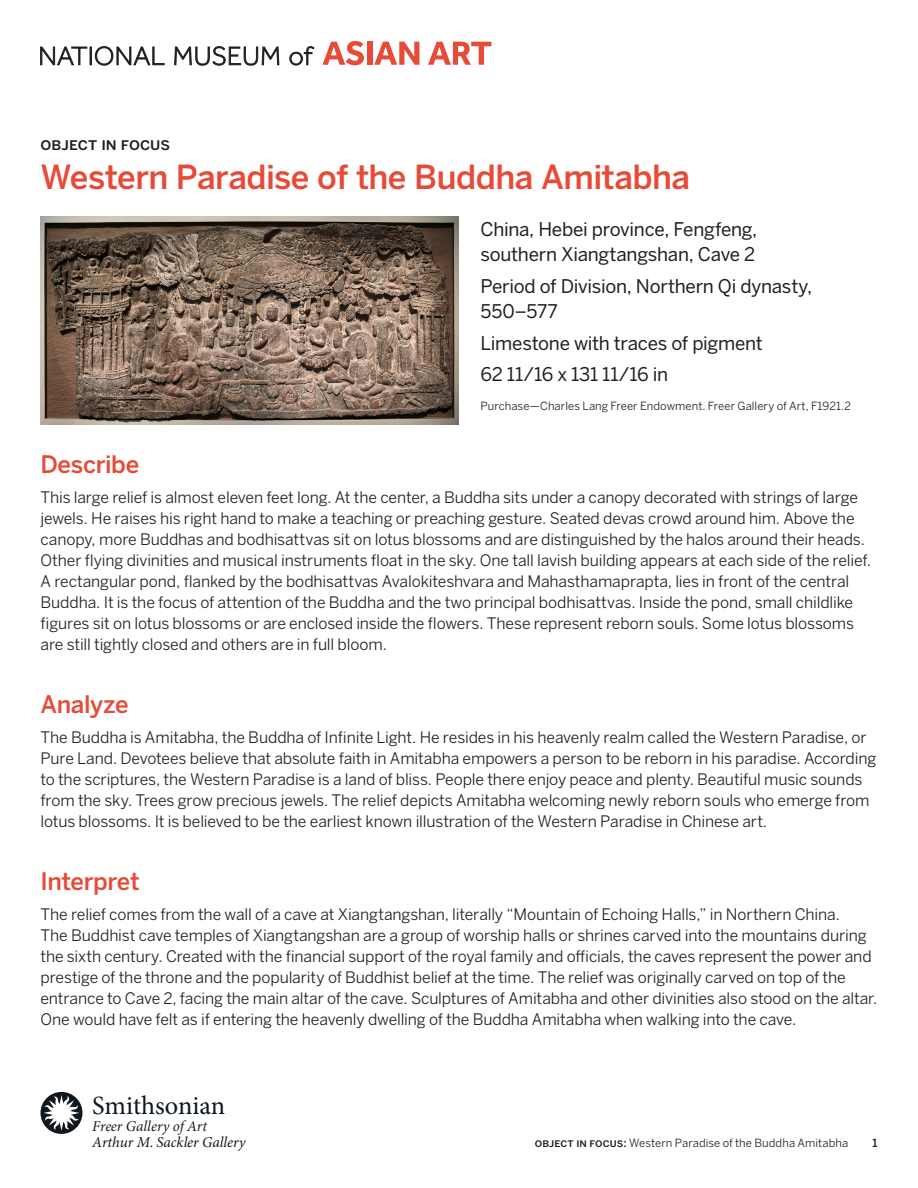
<style>
.page{position:relative;width:918px;height:1188px;background:#fff}
.page>*{position:absolute;margin:0;border:0;box-sizing:border-box;transform-origin:0 0}
.t1{font:500 33px "Benton Sans";letter-spacing:-.015em;color:#e74b37}
.t2{font:26.4px "Minion Pro";color:#0e171f}
.t3{font:500 24px "Benton Sans";letter-spacing:-.015em;color:#e74b37}
.t4{font:18.75px/25.5px "Benton Sans";letter-spacing:-.015em;color:#231f20}
.t5{font:500 16.5px "Benton Sans";color:#231f20}
.t6{font:15.75px/21px "Benton Sans";letter-spacing:-.01em;color:#231f20}
.t7{font:italic 15.15px "Minion Pro";color:#0e171f}
.t8{font:italic 15.15px "Minion Pro";color:#211d1f}
.t9{font:11.25px "Benton Sans";letter-spacing:.005em;color:#231f20}
.t10{font:500 11.25px "Benton Sans";color:#231f20}
.s1{font-weight:500}
</style>
<div class="page">
<svg style="left:40px;top:46px;width:124px;height:19px"></svg>
<svg style="left:174px;top:46px;width:105px;height:19px"></svg>
<svg style="left:290px;top:46px;width:24px;height:19px"></svg>
<svg style="left:322px;top:41px;width:42px;height:24px"></svg>
<div style="left:367px;top:42px;width:5px;height:23px;background:#e74b37"></div>
<svg style="left:374px;top:42px;width:45px;height:23px"></svg>
<svg style="left:428px;top:42px;width:63px;height:23px"></svg>
<div style="left:40px;top:1092px;width:42px;height:42px;background:#0e171f;border-radius:50%"></div>
<svg style="left:44px;top:1095px;width:35px;height:36px"></svg>
<img style="left:40px;top:216px;width:419px;height:209px">
<p class="t5" style="left:40px;top:133px;width:131px">object in focus</p>
<h1 class="t1" style="left:40px;top:157px;width:651px">Western Paradise of the Buddha Amitabha</h1>
<p class="t4" style="left:481px;top:216px;width:278px">China, Hebei province, Fengfeng, southern Xiangtangshan, Cave 2</p>
<p class="t4" style="left:481px;top:273px;width:333px">Period of Division, Northern Qi dynasty,<br>550–577</p>
<p class="t4" style="left:481px;top:327px;width:284px;line-height:31.5px">Limestone with traces of pigment<br>62 11/16 x 131 11/16 in</p>
<p class="t9" style="left:481px;top:399px;width:372px">Purchase—Charles Lang Freer Endowment. Freer Gallery of Art, F1921.2</p>
<h3 class="t3" style="left:40px;top:449px;width:100px">Describe</h3>
<p class="t6" style="left:40px;top:486px;width:832px">This large relief is almost eleven feet long. At the center, a Buddha sits under a canopy decorated with strings of large jewels. He raises his right hand to make a teaching or preaching gesture. Seated devas crowd around him. Above the canopy, more Buddhas and bodhisattvas sit on lotus blossoms and are distinguished by the halos around their heads.<br>Other flying divinities and musical instruments float in the sky. One tall lavish building appears at each side of the relief.<br>A rectangular pond, flanked by the bodhisattvas Avalokiteshvara and Mahasthamaprapta, lies in front of the central Buddha. It is the focus of attention of the Buddha and the two principal bodhisattvas. Inside the pond, small childlike figures sit on lotus blossoms or are enclosed inside the flowers. These represent reborn souls. Some lotus blossoms are still tightly closed and others are in full bloom.</p>
<h3 class="t3" style="left:40px;top:689px;width:90px">Analyze</h3>
<p class="t6" style="left:40px;top:726px;width:837px">The Buddha is Amitabha, the Buddha of Infinite Light. He resides in his heavenly realm called the Western Paradise, or Pure Land. Devotees believe that absolute faith in Amitabha empowers a person to be reborn in his paradise. According to the scriptures, the Western Paradise is a land of bliss. People there enjoy peace and plenty. Beautiful music sounds from the sky. Trees grow precious jewels. The relief depicts Amitabha welcoming newly reborn souls who emerge from lotus blossoms. It is believed to be the earliest known illustration of the Western Paradise in Chinese art.</p>
<h3 class="t3" style="left:40px;top:866px;width:101px">Interpret</h3>
<p class="t6" style="left:40px;top:903px;width:838px">The relief comes from the wall of a cave at Xiangtangshan, literally “Mountain of Echoing Halls,” in Northern China.<br>The Buddhist cave temples of Xiangtangshan are a group of worship halls or shrines carved into the mountains during the sixth century. Created with the financial support of the royal family and officials, the caves represent the power and prestige of the throne and the popularity of Buddhist belief at the time. The relief was originally carved on top of the entrance to Cave 2, facing the main altar of the cave. Sculptures of Amitabha and other divinities also stood on the altar.<br>One would have felt as if entering the heavenly dwelling of the Buddha Amitabha when walking into the cave.</p>
<h2 class="t2" style="left:92px;top:1088px;width:135px">Smithsonian</h2>
<p class="t8" style="left:92px;top:1116px;width:116px">Freer Gallery of Art</p>
<p class="t7" style="left:92px;top:1132px;width:155px">Arthur M. Sackler Gallery</p>
<p class="t9" style="left:535px;top:1136px;width:315px"><span class="s1">Object in focus:</span> Western Paradise of the Buddha Amitabha</p>
<p class="t10" style="left:872px;top:1136px;width:7px">1</p>
</div>
